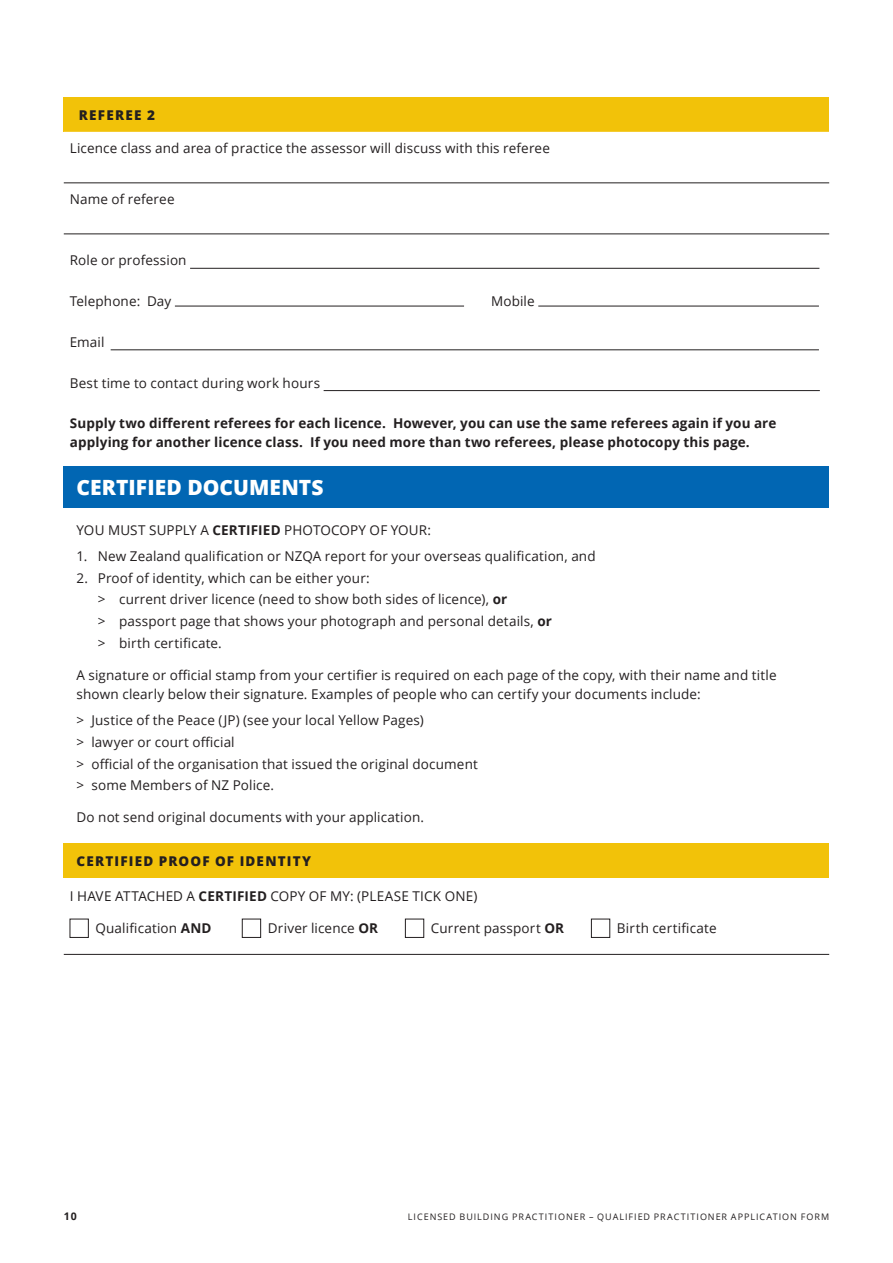
<style>
.page{position:relative;width:893px;height:1263px;background:#fff}
.page>*{position:absolute;margin:0;border:0;box-sizing:border-box;transform-origin:0 0}
.Subheading_1{font:800 21px "Open Sans";letter-spacing:.005em;color:#fff}
.Body{font:13.5px/19.5px "Open Sans";letter-spacing:.01em;color:#231f20}
.Body-2{font:700 13.5px/19.5px "Open Sans";letter-spacing:.01em;color:#231f20}
.Body_Hanging_Indent_5mm{font:13.5px "Open Sans";letter-spacing:.01em;color:#231f20}
.Table_Subhead{font:800 13.5px "Open Sans";letter-spacing:.09em;color:#231f20}
.t1{font:700 10.5px "Open Sans";color:#231f20}
.t2{font:9px "Open Sans";letter-spacing:.11em;color:#231f20}
.s1{font-weight:700}
</style>
<div class="page">
<div style="left:64px;top:98px;width:765px;height:34px;background:#f2c209"></div>
<svg style="left:64px;top:182px;width:765px;height:210px"></svg>
<hr style="left:64px;top:183px;width:765px;height:1px;background:#231f20">
<hr style="left:64px;top:234px;width:765px;height:1px;background:#231f20">
<hr style="left:190px;top:268px;width:629px;height:1px;background:#231f20">
<hr style="left:175px;top:306px;width:289px;height:1px;background:#231f20">
<hr style="left:538px;top:306px;width:281px;height:1px;background:#231f20">
<hr style="left:111px;top:350px;width:708px;height:1px;background:#231f20">
<hr style="left:324px;top:390px;width:496px;height:1px;background:#231f20">
<div style="left:64px;top:466px;width:765px;height:42px;background:#0166b3"></div>
<div style="left:64px;top:844px;width:765px;height:34px;background:#f2c209"></div>
<hr style="left:64px;top:954px;width:765px;height:1px;background:#231f20">
<div style="left:70px;top:919px;width:19px;height:19px;border:1px solid #231f20"></div>
<div style="left:242px;top:919px;width:19px;height:19px;border:1px solid #231f20"></div>
<div style="left:405px;top:919px;width:19px;height:19px;border:1px solid #231f20"></div>
<div style="left:591px;top:919px;width:19px;height:19px;border:1px solid #231f20"></div>
<p class="Table_Subhead" style="left:79px;top:105px;width:78px">REFEREE 2</p>
<p class="Body" style="left:70px;top:138px;width:482px">Licence class and area of practice the assessor will discuss with this referee</p>
<p class="Body" style="left:70px;top:189px;width:106px">Name of referee</p>
<p class="Body" style="left:70px;top:250px;width:118px">Role or profession</p>
<p class="Body" style="left:70px;top:291px;width:103px">Telephone: Day</p>
<p class="Body" style="left:491px;top:291px;width:45px">Mobile</p>
<p class="Body" style="left:70px;top:332px;width:36px">Email</p>
<p class="Body" style="left:70px;top:373px;width:252px">Best time to contact during work hours</p>
<p class="Body-2" style="left:70px;top:413px;width:708px">Supply two different referees for each licence. However, you can use the same referees again if you are applying for another licence class. If you need more than two referees, please photocopy this page.</p>
<p class="Subheading_1" style="left:77px;top:471px;width:249px">CERTIFIED DOCUMENTS</p>
<p class="Body" style="left:77px;top:520px;width:356px">YOU MUST SUPPLY A <span class="s1">CERTIFIED</span> PHOTOCOPY OF YOUR:</p>
<p class="Body_Hanging_Indent_5mm" style="left:77px;top:547px;width:521px">1. New Zealand qualification or NZQA report for your overseas qualification, and</p>
<p class="Body_Hanging_Indent_5mm" style="left:77px;top:569px;width:295px">2. Proof of identity, which can be either your:</p>
<p class="Body" style="left:98px;top:589px;width:411px">&gt; current driver licence (need to show both sides of licence), <span class="s1">or</span></p>
<p class="Body" style="left:98px;top:611px;width:456px">&gt; passport page that shows your photograph and personal details, <span class="s1">or</span></p>
<p class="Body" style="left:98px;top:633px;width:126px">&gt; birth certificate.</p>
<p class="Body" style="left:77px;top:665px;width:702px">A signature or official stamp from your certifier is required on each page of the copy, with their name and title shown clearly below their signature. Examples of people who can certify your documents include:</p>
<p class="Body" style="left:77px;top:710px;width:349px">&gt; Justice of the Peace (JP) (see your local Yellow Pages)</p>
<p class="Body" style="left:77px;top:732px;width:160px">&gt; lawyer or court official</p>
<p class="Body" style="left:77px;top:754px;width:403px">&gt; official of the organisation that issued the original document</p>
<p class="Body" style="left:77px;top:775px;width:199px">&gt; some Members of NZ Police.</p>
<p class="Body" style="left:77px;top:807px;width:349px">Do not send original documents with your application.</p>
<p class="Table_Subhead" style="left:77px;top:851px;width:236px">CERTIFIED PROOF OF IDENTITY</p>
<p class="Body" style="left:70px;top:886px;width:409px">I HAVE ATTACHED A <span class="s1">CERTIFIED</span> COPY OF MY: (PLEASE TICK ONE)</p>
<p class="Body" style="left:96px;top:918px;width:117px">Qualification <span class="s1">AND</span></p>
<p class="Body" style="left:268px;top:918px;width:112px">Driver licence <span class="s1">OR</span></p>
<p class="Body" style="left:431px;top:918px;width:135px">Current passport <span class="s1">OR</span></p>
<p class="Body" style="left:617px;top:918px;width:101px">Birth certificate</p>
<p class="t1" style="left:64px;top:1209px;width:14px">10</p>
<p class="t2" style="left:408px;top:1211px;width:423px">LICENSED BUILDING PRACTITIONER – QUALIFIED PRACTITIONER APPLICATION FORM</p>
</div>
